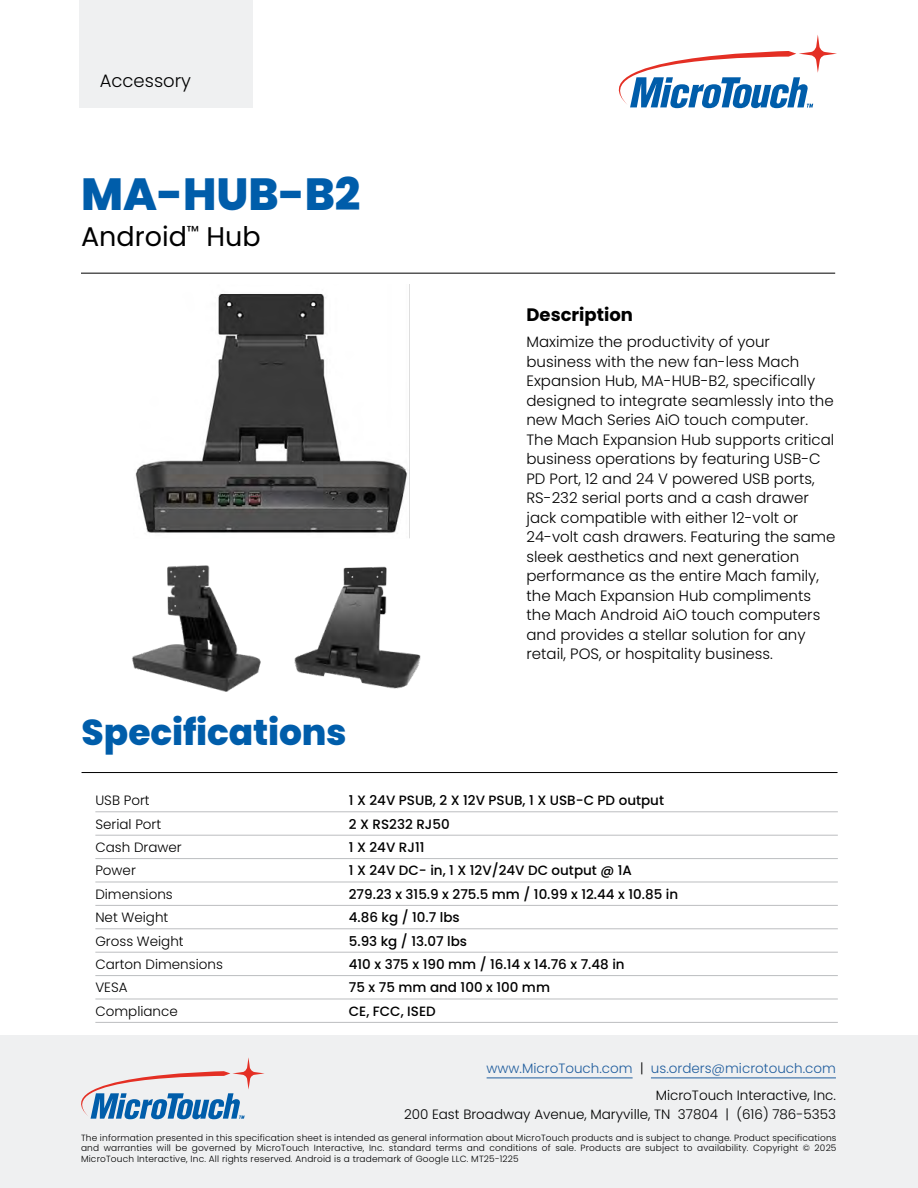
<style>
.page{position:relative;width:918px;height:1188px;background:#fff}
.page>*{position:absolute;margin:0;border:0;box-sizing:border-box;transform-origin:0 0}
.Product_Model{font:800 45px "Poppins";color:#005daa}
.Page_Header{font:800 36px "Poppins";letter-spacing:-.005em;color:#005daa}
.Product_Type{font:27px "Poppins";color:#000}
.Body_Head{font:700 18px "Poppins";color:#000}
.Series{font:300 18px "Poppins";color:#000}
.Body{font:300 15px/19.5px "Poppins";color:#000}
.Bullets{font:500 13.5px "Poppins";color:#000}
.Bullets-2{font:300 13.5px "Poppins";color:#000}
.Contact{font:300 13.5px/19.5px "Poppins";color:#000;text-align:right}
.Contact-2{font:300 13.5px "Poppins";color:#215e9e}
.Legal{font:300 9px/10.8px "Poppins";letter-spacing:.02em;color:#000;text-align:justify}
.s1{color:#000}
</style>
<div class="page">
<svg style="left:618px;top:35px;width:219px;height:73px"></svg>
<hr style="left:81px;top:273px;width:754px;height:1px;background:#000">
<div style="left:80px;top:0;width:173px;height:108px;background:#eff0f1"></div>
<img style="left:135px;top:284px;width:275px;height:255px">
<div style="left:0;top:1036px;width:918px;height:152px;background:#eff0f1"></div>
<svg style="left:81px;top:1057px;width:183px;height:62px"></svg>
<hr style="left:487px;top:1078px;width:146px;height:1px;background:#215e9e">
<hr style="left:651px;top:1078px;width:185px;height:1px;background:#215e9e">
<img style="left:132px;top:566px;width:129px;height:126px">
<img style="left:294px;top:566px;width:127px;height:123px">
<hr style="left:82px;top:772px;width:756px;height:1px;background:#000">
<hr style="left:95px;top:812px;width:743px;height:1px;background:#bcbec0">
<hr style="left:95px;top:835px;width:743px;height:1px;background:#bcbec0">
<hr style="left:95px;top:858px;width:743px;height:1px;background:#bcbec0">
<hr style="left:95px;top:882px;width:743px;height:1px;background:#bcbec0">
<hr style="left:95px;top:905px;width:743px;height:1px;background:#bcbec0">
<hr style="left:95px;top:929px;width:743px;height:1px;background:#bcbec0">
<hr style="left:95px;top:952px;width:743px;height:1px;background:#bcbec0">
<hr style="left:95px;top:975px;width:743px;height:1px;background:#bcbec0">
<hr style="left:95px;top:999px;width:743px;height:1px;background:#bcbec0">
<hr style="left:95px;top:1022px;width:743px;height:1px;background:#bcbec0">
<p class="Series" style="left:100px;top:71px;width:93px">Accessory</p>
<p class="Product_Model" style="left:81px;top:168px;width:281px">MA-HUB-B2</p>
<p class="Product_Type" style="left:81px;top:221px;width:181px">Android<sup>™</sup> Hub</p>
<p class="Page_Header" style="left:82px;top:712px;width:267px">Specifications</p>
<p class="Body_Head" style="left:526px;top:304px;width:108px">Description</p>
<p class="Body" style="left:526px;top:332px;width:311px">Maximize the productivity of your business with the new fan-less Mach Expansion Hub, MA-HUB-B2, specifically designed to integrate seamlessly into the new Mach Series AiO touch computer.<br>The Mach Expansion Hub supports critical business operations by featuring USB-C PD Port, 12 and 24 V powered USB ports, RS-232 serial ports and a cash drawer jack compatible with either 12-volt or 24-volt cash drawers. Featuring the same sleek aesthetics and next generation performance as the entire Mach family, the Mach Expansion Hub compliments the Mach Android AiO touch computers and provides a stellar solution for any retail, POS, or hospitality business.</p>
<p class="Bullets-2" style="left:95px;top:793px;width:56px">USB Port</p>
<p class="Bullets" style="left:349px;top:793px;width:317px">1 X 24V PSUB, 2 X 12V PSUB, 1 X USB-C PD output</p>
<p class="Bullets-2" style="left:95px;top:816px;width:67px">Serial Port</p>
<p class="Bullets" style="left:349px;top:816px;width:102px">2 X RS232 RJ50</p>
<p class="Bullets-2" style="left:95px;top:839px;width:88px">Cash Drawer</p>
<p class="Bullets" style="left:349px;top:839px;width:77px">1 X 24V RJ11</p>
<p class="Bullets-2" style="left:95px;top:863px;width:42px">Power</p>
<p class="Bullets" style="left:349px;top:863px;width:285px">1 X 24V DC- in, 1 X 12V/24V DC output @ 1A</p>
<p class="Bullets-2" style="left:95px;top:886px;width:79px">Dimensions</p>
<p class="Bullets" style="left:349px;top:886px;width:331px">279.23 x 315.9 x 275.5 mm / 10.99 x 12.44 x 10.85 in</p>
<p class="Bullets-2" style="left:95px;top:910px;width:75px">Net Weight</p>
<p class="Bullets" style="left:349px;top:910px;width:112px">4.86 kg / 10.7 lbs</p>
<p class="Bullets-2" style="left:95px;top:933px;width:90px">Gross Weight</p>
<p class="Bullets" style="left:349px;top:933px;width:120px">5.93 kg / 13.07 lbs</p>
<p class="Bullets-2" style="left:95px;top:956px;width:129px">Carton Dimensions</p>
<p class="Bullets" style="left:349px;top:956px;width:277px">410 x 375 x 190 mm / 16.14 x 14.76 x 7.48 in</p>
<p class="Bullets-2" style="left:95px;top:980px;width:34px">VESA</p>
<p class="Bullets" style="left:349px;top:980px;width:203px">75 x 75 mm and 100 x 100 mm</p>
<p class="Bullets-2" style="left:95px;top:1003px;width:84px">Compliance</p>
<p class="Bullets" style="left:349px;top:1003px;width:88px">CE, FCC, ISED</p>
<p class="Contact-2" style="left:487px;top:1061px;width:351px">www.MicroTouch.com <span class="s1">|</span> us.orders@microtouch.com</p>
<p class="Contact" style="left:404px;top:1085px;width:433px">MicroTouch Interactive, Inc.<br>200 East Broadway Avenue, Maryville, TN 37804 | (616) 786-5353</p>
<p class="Legal" style="left:81px;top:1132px;width:757px">The information presented in this specification sheet is intended as general information about MicroTouch products and is subject to change. Product specifications and warranties will be governed by MicroTouch Interactive, Inc. standard terms and conditions of sale. Products are subject to availability. Copyright © 2025<br>MicroTouch Interactive, Inc. All rights reserved. Android is a trademark of Google LLC. MT25-1225</p>
</div>
